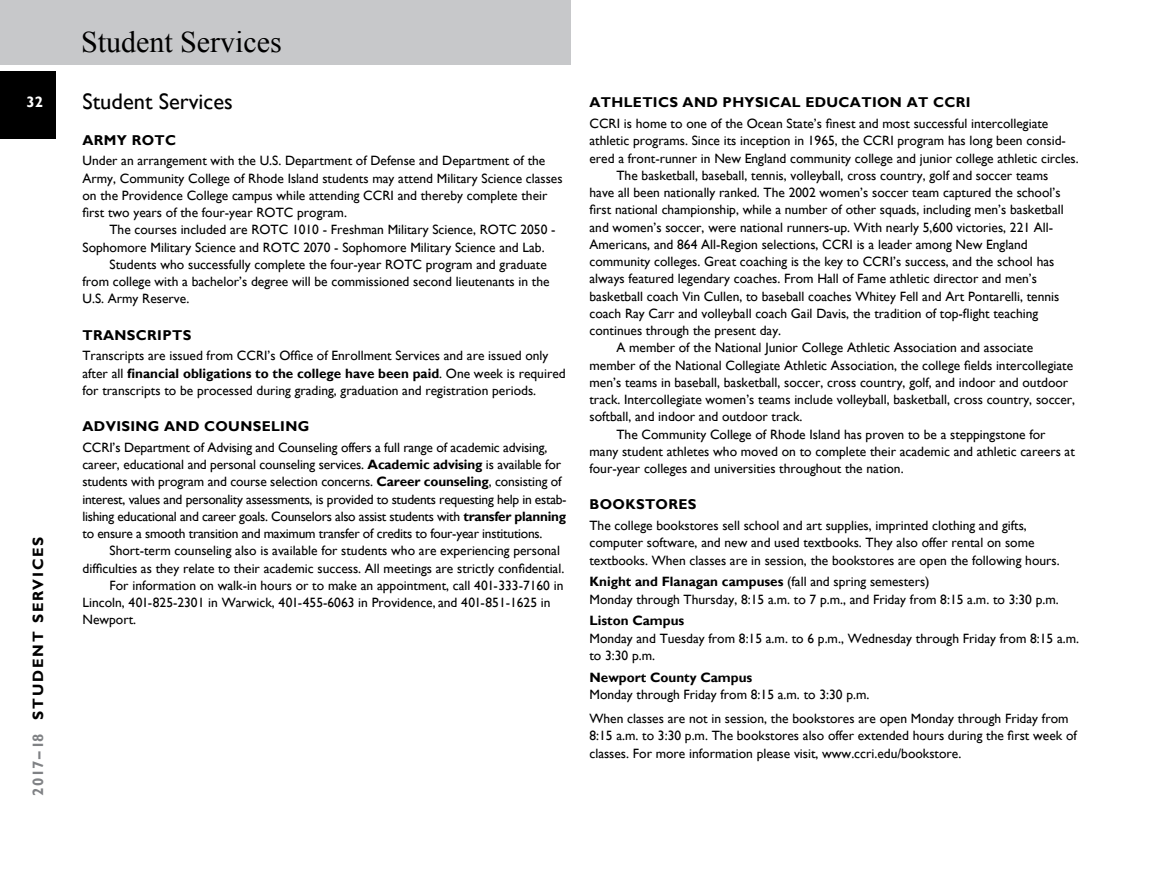
<style>
.page{position:relative;width:1161px;height:891px;background:#fff}
.page>*{position:absolute;margin:0;border:0;box-sizing:border-box;transform-origin:0 0}
.t1{font:30px "Times New Roman";color:#000}
.t2{font:22.5px "Gill Sans";color:#000}
.t3{font:700 15px "Gill Sans";letter-spacing:.125em;color:#000}
.t4{font:700 15px "Gill Sans";color:#fff}
.t5{font:700 14.25px "Gill Sans";letter-spacing:.025em;color:#000}
.t6{font:13.5px/17.2px "Gill Sans";color:#000}
.t7{font:13.5px/17.2px "Gill Sans";letter-spacing:-.02em;color:#000}
.t8{font:700 13.5px "Gill Sans";color:#000}
.s1{color:#808285}
.s2{font-weight:700}
</style>
<div class="page">
<div style="left:0;top:0;width:571px;height:64px;background:#c7c8ca"></div>
<div style="left:0;top:71px;width:56px;height:68px;background:#000"></div>
<p class="t4" style="left:27px;top:93px;width:18px">32</p>
<p class="t3" style="left:29px;top:796px;width:261px;rotate:-90deg"><span class="s1">2017–18</span> STUDENT SERVICES</p>
<h1 class="t1" style="left:81px;top:22px;width:202px">Student Services</h1>
<h2 class="t2" style="left:82px;top:88px;width:152px">Student Services</h2>
<p class="t5" style="left:82px;top:131px;width:95px">Army ROTC</p>
<p class="t6" style="left:82px;top:153px;width:482px">Under an arrangement with the U.S. Department of Defense and Department of the Army, Community College of Rhode Island students may attend Military Science classes on the Providence College campus while attending CCRI and thereby complete their first two years of the four-year ROTC program.</p>
<p class="t6" style="left:110px;top:222px;width:448px">The courses included are ROTC 1010 - Freshman Military Science, ROTC 2050 -</p>
<p class="t6" style="left:82px;top:239px;width:464px">Sophomore Military Science and ROTC 2070 - Sophomore Military Science and Lab.</p>
<p class="t6" style="left:110px;top:256px;width:439px">Students who successfully complete the four-year ROTC program and graduate</p>
<p class="t6" style="left:82px;top:273px;width:469px">from college with a bachelor’s degree will be commissioned second lieutenants in the</p>
<p class="t6" style="left:82px;top:291px;width:108px">U.S. Army Reserve.</p>
<p class="t5" style="left:82px;top:326px;width:22px">Transcri</p>
<p class="t5" style="left:162px;top:326px;width:20px">pts</p>
<p class="t6" style="left:82px;top:347px;width:485px">Transcripts are issued from CCRI’s Office of Enrollment Services and are issued only after all <span class="s2">financial obligations to the college have been paid</span>. One week is required for transcripts to be processed during grading, graduation and registration periods.</p>
<p class="t5" style="left:82px;top:418px;width:22px">Advisin</p>
<p class="t5" style="left:148px;top:418px;width:29px">g and</p>
<p class="t5" style="left:204px;top:418px;width:24px">Counse</p>
<p class="t5" style="left:271px;top:418px;width:40px">ling</p>
<p class="t7" style="left:82px;top:439px;width:486px">CCRI’s Department of Advising and Counseling offers a full range of academic advising, career, educational and personal counseling services. <span class="s2">Academic advising</span> is available for students with program and course selection concerns. <span class="s2">Career counseling</span>, consisting of interest, values and personality assessments, is provided to students requesting help in estab&shy;lishing educational and career goals. Counselors also assist students with <span class="s2">transfer planning </span>to ensure a smooth transition and maximum transfer of credits to four-year institutions.</p>
<p class="t6" style="left:110px;top:542px;width:452px">Short-term counseling also is available for students who are experiencing personal</p>
<p class="t6" style="left:82px;top:560px;width:483px">difficulties as they relate to their academic success. All meetings are strictly confidential.</p>
<p class="t6" style="left:110px;top:577px;width:456px">For information on walk-in hours or to make an appointment, call 401-333-7160 in</p>
<p class="t6" style="left:82px;top:594px;width:470px">Lincoln, 401-825-2301 in Warwick, 401-455-6063 in Providence, and 401-851-1625 in</p>
<p class="t6" style="left:82px;top:611px;width:55px">Newport.</p>
<p class="t5" style="left:590px;top:94px;width:383px">ATHLETICS AND PHYSICAL EDUCATION AT CCRI</p>
<p class="t6" style="left:590px;top:115px;width:460px">CCRI is home to one of the Ocean State’s finest and most successful intercollegiate</p>
<p class="t6" style="left:590px;top:132px;width:478px">athletic programs. Since its inception in 1965, the CCRI program has long been consid-</p>
<p class="t6" style="left:590px;top:150px;width:491px">ered a front-runner in New England community college and junior college athletic circles.</p>
<p class="t6" style="left:616px;top:167px;width:433px">The basketball, baseball, tennis, volleyball, cross country, golf and soccer teams</p>
<p class="t6" style="left:590px;top:184px;width:473px">have all been nationally ranked. The 2002 women’s soccer team captured the school’s</p>
<p class="t6" style="left:590px;top:201px;width:476px">first national championship, while a number of other squads, including men’s basketball</p>
<p class="t6" style="left:590px;top:219px;width:465px">and women’s soccer, were national runners-up. With nearly 5,600 victories, 221 All-</p>
<p class="t6" style="left:590px;top:236px;width:440px">Americans, and 864 All-Region selections, CCRI is a leader among New England</p>
<p class="t6" style="left:590px;top:253px;width:466px">community colleges. Great coaching is the key to CCRI’s success, and the school has</p>
<p class="t6" style="left:590px;top:270px;width:449px">always featured legendary coaches. From Hall of Fame athletic director and men’s</p>
<p class="t6" style="left:590px;top:288px;width:471px">basketball coach Vin Cullen, to baseball coaches Whitey Fell and Art Pontarelli, tennis</p>
<p class="t6" style="left:590px;top:305px;width:450px">coach Ray Carr and volleyball coach Gail Davis, the tradition of top-flight teaching</p>
<p class="t6" style="left:590px;top:322px;width:193px">continues through the present day.</p>
<p class="t6" style="left:616px;top:339px;width:418px">A member of the National Junior College Athletic Association and associate</p>
<p class="t6" style="left:590px;top:357px;width:485px">member of the National Collegiate Athletic Association, the college fields intercollegiate</p>
<p class="t6" style="left:590px;top:374px;width:480px">men’s teams in baseball, basketball, soccer, cross country, golf, and indoor and outdoor</p>
<p class="t6" style="left:590px;top:391px;width:487px">track. Intercollegiate women’s teams include volleyball, basketball, cross country, soccer,</p>
<p class="t6" style="left:590px;top:408px;width:215px">softball, and indoor and outdoor track.</p>
<p class="t6" style="left:616px;top:426px;width:431px">The Community College of Rhode Island has proven to be a steppingstone for</p>
<p class="t6" style="left:590px;top:443px;width:487px">many student athletes who moved on to complete their academic and athletic careers at</p>
<p class="t6" style="left:590px;top:460px;width:316px">four-year colleges and universities throughout the nation.</p>
<p class="t5" style="left:590px;top:496px;width:58px">Bookstores</p>
<p class="t6" style="left:590px;top:517px;width:472px">The college bookstores sell school and art supplies, imprinted clothing and gifts, computer software, and new and used textbooks. They also offer rental on some textbooks. When classes are in session, the bookstores are open the following hours.</p>
<p class="t6" style="left:589px;top:573px;width:471px"><span class="s2">Knight and Flanagan campuses</span> (fall and spring semesters)<br>Monday through Thursday, 8:15 a.m. to 7 p.m., and Friday from 8:15 a.m. to 3:30 p.m.</p>
<p class="t8" style="left:589px;top:613px;width:96px">Liston Campus</p>
<p class="t6" style="left:589px;top:630px;width:491px">Monday and Tuesday from 8:15 a.m. to 6 p.m., Wednesday through Friday from 8:15 a.m. to 3:30 p.m.</p>
<p class="t8" style="left:589px;top:669px;width:164px">Newport County Campus</p>
<p class="t6" style="left:589px;top:683px;width:481px;line-height:24px">Monday through Friday from 8:15 a.m. to 3:30 p.m.<br>When classes are not in session, the bookstores are open Monday through Friday from</p>
<p class="t6" style="left:589px;top:727px;width:489px">8:15 a.m. to 3:30 p.m. The bookstores also offer extended hours during the first week of classes. For more information please visit, www.ccri.edu/bookstore.</p>
</div>
